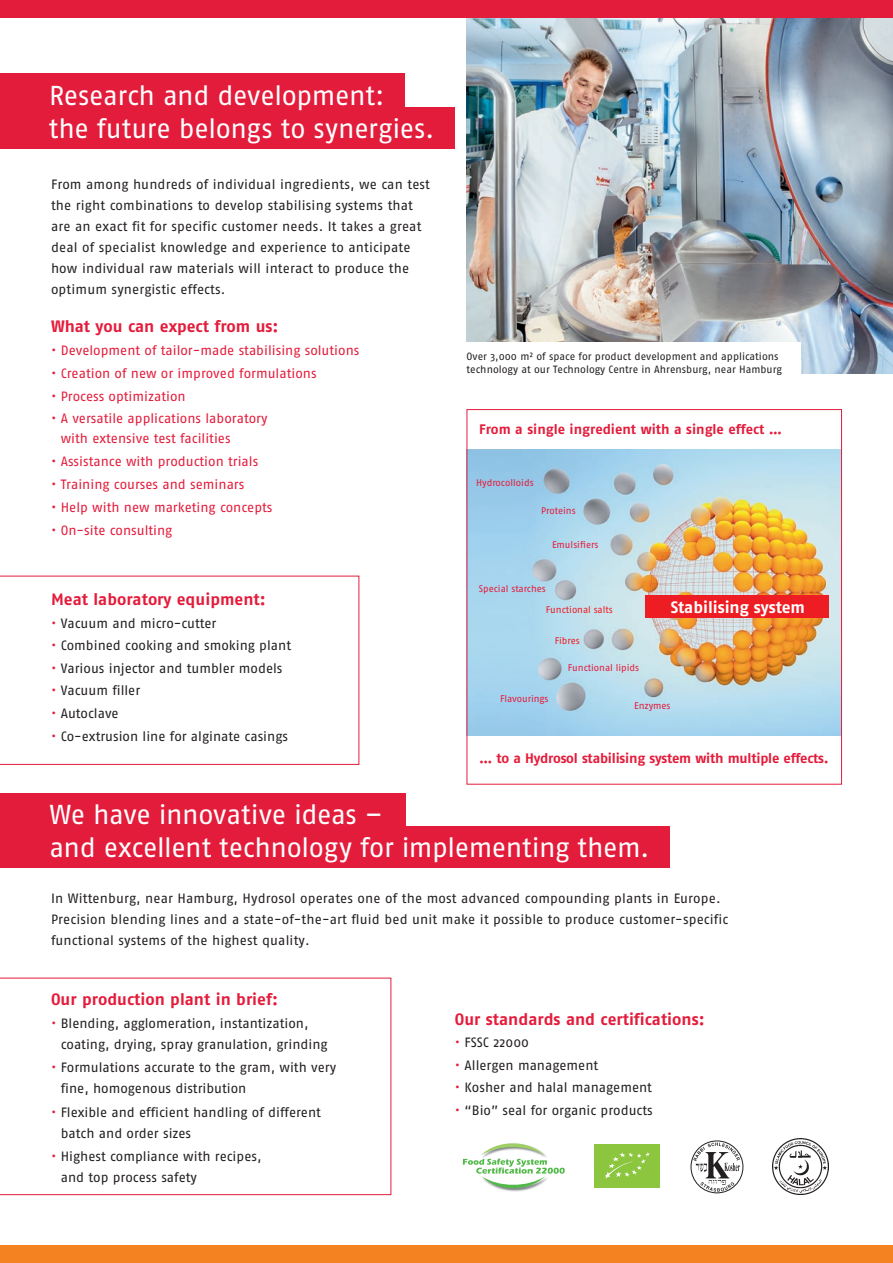
<style>
.page{position:relative;width:893px;height:1263px;background:#fff}
.page>*{position:absolute;margin:0;border:0;box-sizing:border-box;transform-origin:0 0}
.t1{font:27.3px/32.8px "Fago Pro";letter-spacing:-.015em;color:#fff}
.t2{font:700 16.5px "Fago Pro";color:#e41c3b}
.t3{font:700 16.5px "Fago No";color:#fff}
.t4{font:700 13.8px "Fago Pro";letter-spacing:-.015em;color:#e41c3b}
.t5{font:13.5px/21px "Fago No";letter-spacing:.01em;color:#231f20}
.t6{font:13.5px/19.5px "Fago Pro";color:#e41c3b}
.t7{font:10.5px/13.5px "Fago No";color:#231f20}
.t8{font:9.6px "Fago No";color:#e41c3b}
.t9{font:9.6px "Fago No";letter-spacing:-.005em;color:#ee1d23}
.s1{color:#e41c3b}
</style>
<div class="page">
<img style="left:467px;top:17px;width:426px;height:356px">
<svg style="left:0;top:576px;width:359px;height:189px"></svg>
<div style="left:0;top:1246px;width:893px;height:17px;background:#f58220"></div>
<div style="left:0;top:73px;width:405px;height:42px;background:#e41c3b"></div>
<div style="left:0;top:107px;width:454px;height:42px;background:#e41c3b"></div>
<svg style="left:0;top:978px;width:391px;height:217px"></svg>
<img style="left:772px;top:1138px;width:56px;height:56px">
<svg style="left:691px;top:1140px;width:52px;height:53px"></svg>
<div style="left:594px;top:1144px;width:65px;height:43px;background:#8bc63e"></div>
<svg style="left:605px;top:1152px;width:45px;height:27px"></svg>
<svg style="left:463px;top:1143px;width:102px;height:49px"></svg>
<div style="left:0;top:793px;width:406px;height:41px;background:#e41c3b"></div>
<div style="left:0;top:826px;width:669px;height:42px;background:#e41c3b"></div>
<div style="left:462px;top:342px;width:338px;height:43px;background:#fff"></div>
<img style="left:469px;top:449px;width:371px;height:287px">
<div style="left:645px;top:595px;width:183px;height:23px;background:#ee1d23"></div>
<div style="left:467px;top:409px;width:375px;height:375px;border:1px solid #e41c3b"></div>
<hr style="left:892px;top:159px;width:1px;height:236px;background:#fff">
<div style="left:0;top:0;width:893px;height:17px;background:#e41c3b"></div>
<h1 class="t1" style="left:49px;top:79px;width:387px">Research and development:<br>the future belongs to synergies.</h1>
<p class="t5" style="left:51px;top:174px;width:380px">From among hundreds of individual ingredients, we can test the right combinations to develop stabilising systems that are an exact fit for specific customer needs. It takes a great deal of specialist knowledge and experience to anticipate how individual raw materials will interact to produce the optimum synergistic effects.</p>
<p class="t2" style="left:51px;top:316px;width:229px">What you can expect from us:</p>
<p class="t6" style="left:51px;top:340px;width:310px">• Development of tailor-made stabilising solutions</p>
<p class="t6" style="left:51px;top:363px;width:267px">• Creation of new or improved formulations</p>
<p class="t6" style="left:51px;top:386px;width:136px">• Process optimization</p>
<p class="t6" style="left:61px;top:409px;width:208px;text-indent:-10px">• A versatile applications laboratory with extensive test facilities</p>
<p class="t6" style="left:51px;top:451px;width:209px">• Assistance with production trials</p>
<p class="t6" style="left:51px;top:474px;width:195px">• Training courses and seminars</p>
<p class="t6" style="left:51px;top:497px;width:223px">• Help with new marketing concepts</p>
<p class="t6" style="left:51px;top:520px;width:123px">• On-site consulting</p>
<p class="t2" style="left:51px;top:589px;width:216px">Meat laboratory equipment:</p>
<p class="t5" style="left:51px;top:612px;width:167px"><span class="s1">•</span> Vacuum and micro-cutter</p>
<p class="t5" style="left:51px;top:635px;width:242px"><span class="s1">•</span> Combined cooking and smoking plant</p>
<p class="t5" style="left:51px;top:658px;width:233px"><span class="s1">•</span> Various injector and tumbler models</p>
<p class="t5" style="left:51px;top:680px;width:91px"><span class="s1">•</span> Vacuum filler</p>
<p class="t5" style="left:51px;top:703px;width:69px"><span class="s1">•</span> Autoclave</p>
<p class="t5" style="left:51px;top:725px;width:238px"><span class="s1">•</span> Co-extrusion line for alginate casings</p>
<p class="t7" style="left:467px;top:349px;width:317px">Over 3,000 m² of space for product development and applications technology at our Technology Centre in Ahrensburg, near Hamburg</p>
<p class="t4" style="left:479px;top:421px;width:304px">From a single ingredient with a single effect …</p>
<p class="t8" style="left:476px;top:477px;width:59px">Hydrocolloids</p>
<p class="t8" style="left:541px;top:505px;width:36px">Proteins</p>
<p class="t8" style="left:552px;top:539px;width:48px">Emulsifiers</p>
<p class="t8" style="left:479px;top:583px;width:68px">Special starches</p>
<p class="t9" style="left:546px;top:605px;width:68px">Functional salts</p>
<p class="t9" style="left:555px;top:635px;width:26px">Fibres</p>
<p class="t8" style="left:568px;top:662px;width:73px">Functional lipids</p>
<p class="t3" style="left:671px;top:597px;width:136px">Stabilising system</p>
<p class="t8" style="left:500px;top:693px;width:50px">Flavourings</p>
<p class="t8" style="left:634px;top:700px;width:38px">Enzymes</p>
<p class="t4" style="left:479px;top:750px;width:351px">… to a Hydrosol stabilising system with multiple effects.</p>
<h1 class="t1" style="left:49px;top:798px;width:601px">We have innovative ideas –<br>and excellent technology for implementing them.</h1>
<p class="t5" style="left:51px;top:888px;width:679px">In Wittenburg, near Hamburg, Hydrosol operates one of the most advanced compounding plants in Europe.<br>Precision blending lines and a state-of-the-art fluid bed unit make it possible to produce customer-specific functional systems of the highest quality.</p>
<p class="t2" style="left:51px;top:989px;width:228px">Our production plant in brief:</p>
<p class="t5" style="left:61px;top:1013px;width:268px;text-indent:-10px"><span class="s1">•</span> Blending, agglomeration, instantization, coating, drying, spray granulation, grinding</p>
<p class="t5" style="left:61px;top:1057px;width:277px;text-indent:-10px"><span class="s1">•</span> Formulations accurate to the gram, with very fine, homogenous distribution</p>
<p class="t5" style="left:61px;top:1101px;width:262px;text-indent:-10px"><span class="s1">•</span> Flexible and efficient handling of different batch and order sizes</p>
<p class="t5" style="left:61px;top:1145px;width:202px;text-indent:-10px"><span class="s1">•</span> Highest compliance with recipes, and top process safety</p>
<p class="t2" style="left:455px;top:1009px;width:251px">Our standards and certifications:</p>
<p class="t5" style="left:455px;top:1032px;width:76px"><span class="s1">•</span> FSSC 22000</p>
<p class="t5" style="left:455px;top:1054px;width:145px"><span class="s1">•</span> Allergen management</p>
<p class="t5" style="left:455px;top:1077px;width:199px"><span class="s1">•</span> Kosher and halal management</p>
<p class="t5" style="left:455px;top:1100px;width:199px"><span class="s1">•</span> “Bio” seal for organic products</p>
</div>
